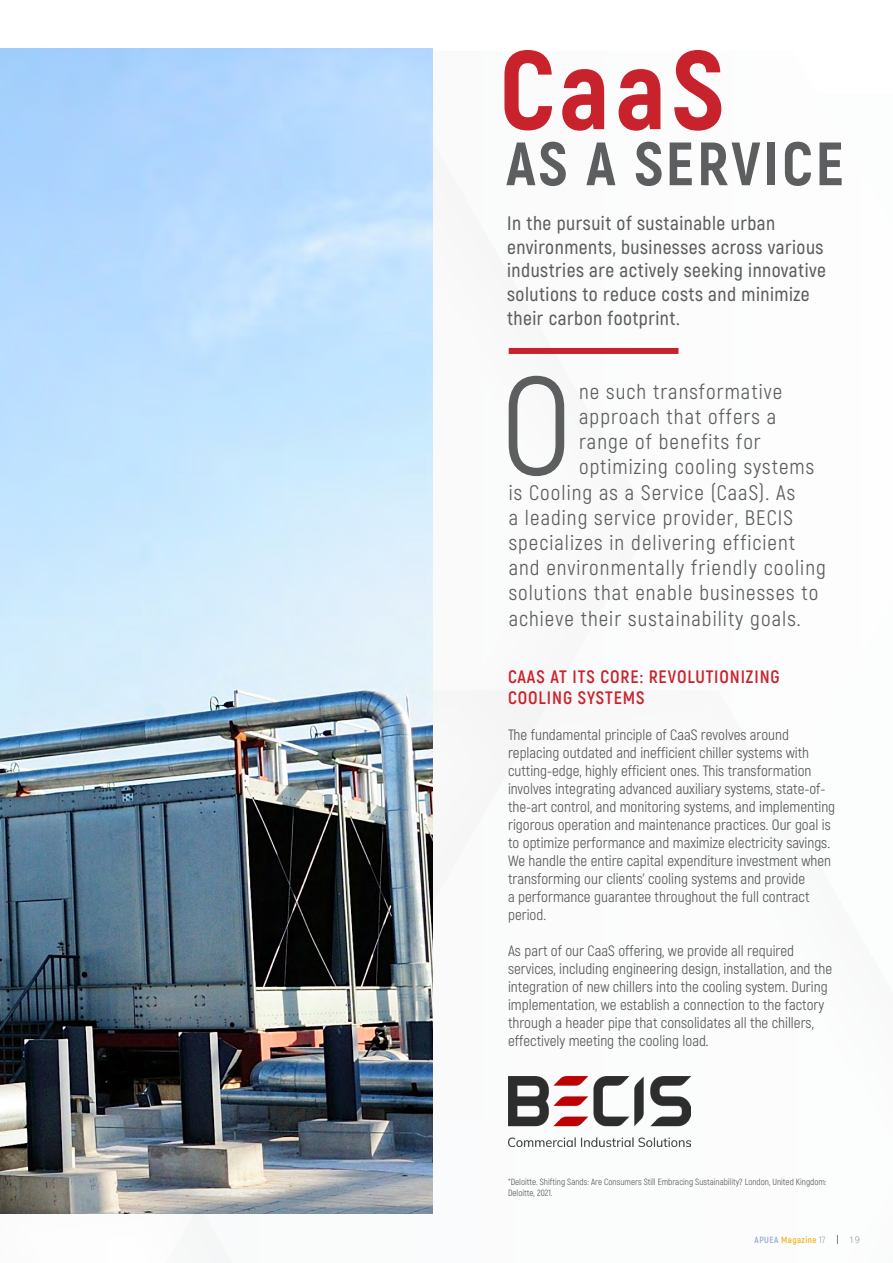
<style>
.page{position:relative;width:893px;height:1263px;background:#fff}
.page>*{position:absolute;margin:0;border:0;box-sizing:border-box;transform-origin:0 0}
.t1{font:138.15px "Akrobat";color:#5c5e5f}
.t2{font:800 110.85px "Akrobat";color:#c8232d}
.t3{font:800 61.05px "Akrobat";letter-spacing:.05em;color:#5c5e5f}
.t4{font:21px "Akrobat";letter-spacing:.05em;color:#5c5e5f}
.t5{font:600 19.5px/24px "Akrobat";letter-spacing:.025em;color:#5c5d5f}
.t6{font:700 18px/21px "Akrobat";letter-spacing:.05em;color:#c8232d}
.t7{font:15px/18px "Akrobat";color:#58595b}
.t8{font:9px/10.8px "Akrobat";color:#58595b}
.t9{font:700 9px "Akrobat";letter-spacing:.05em;color:#f0b51c}
.t10{font:300 9px "Open Sans";color:#7c7e81}
.s1{color:#93aed4}
.s2{font-weight:300;color:#7c7e81}
</style>
<div class="page">
<img style="left:0;top:49px;width:432px;height:1164px">
<img style="left:508px;top:1077px;width:183px;height:69px">
<div style="left:509px;top:348px;width:169px;height:6px;background:#c7232d"></div>
<h2 class="t2" style="left:499px;top:20px;width:226px">CaaS</h2>
<h3 class="t3" style="left:506px;top:125px;width:339px">AS A SERVICE</h3>
<h3 class="t5" style="left:507px;top:211px;width:320px">In the pursuit of sustainable urban environments, businesses across various industries are actively seeking innovative solutions to reduce costs and minimize their carbon footprint.</h3>
<h1 class="t1" style="left:501px;top:344px;width:73px">O</h1>
<h3 class="t4" style="left:579px;top:379px;width:205px">ne such transformative</h3>
<h3 class="t4" style="left:579px;top:404px;width:199px">approach that offers a</h3>
<h3 class="t4" style="left:579px;top:429px;width:183px">range of benefits for</h3>
<h3 class="t4" style="left:579px;top:454px;width:237px">optimizing cooling systems</h3>
<h3 class="t4" style="left:509px;top:480px;width:288px">is Cooling as a Service (CaaS). As</h3>
<h3 class="t4" style="left:509px;top:505px;width:286px">a leading service provider, BECIS</h3>
<h3 class="t4" style="left:509px;top:530px;width:288px">specializes in delivering efficient</h3>
<h3 class="t4" style="left:509px;top:555px;width:319px">and environmentally friendly cooling</h3>
<h3 class="t4" style="left:509px;top:580px;width:311px">solutions that enable businesses to</h3>
<h3 class="t4" style="left:509px;top:606px;width:293px">achieve their sustainability goals.</h3>
<p class="t6" style="left:508px;top:666px;width:273px">CAAS AT ITS CORE: REVOLUTIONIZING<br>COOLING SYSTEMS</p>
<p class="t7" style="left:508px;top:726px;width:329px">The fundamental principle of CaaS revolves around replacing outdated and inefficient chiller systems with cutting-edge, highly efficient ones. This transformation involves integrating advanced auxiliary systems, state-of&shy;the-art control, and monitoring systems, and implementing rigorous operation and maintenance practices. Our goal is to optimize performance and maximize electricity savings.<br>We handle the entire capital expenditure investment when transforming our clients’ cooling systems and provide<br>a performance guarantee throughout the full contract period.</p>
<p class="t7" style="left:508px;top:942px;width:326px">As part of our CaaS offering, we provide all required services, including engineering design, installation, and the integration of new chillers into the cooling system. During implementation, we establish a connection to the factory through a header pipe that consolidates all the chillers, effectively meeting the cooling load.</p>
<p class="t8" style="left:508px;top:1177px;width:320px">*Deloitte. Shifting Sands: Are Consumers Still Embracing Sustainability? London, United Kingdom:<br>Deloitte, 2021.</p>
<p class="t9" style="left:755px;top:1235px;width:72px"><span class="s1">APUEA</span> Magazine <span class="s2">17</span></p>
<p class="t10" style="left:849px;top:1234px;width:12px">19</p>
</div>
